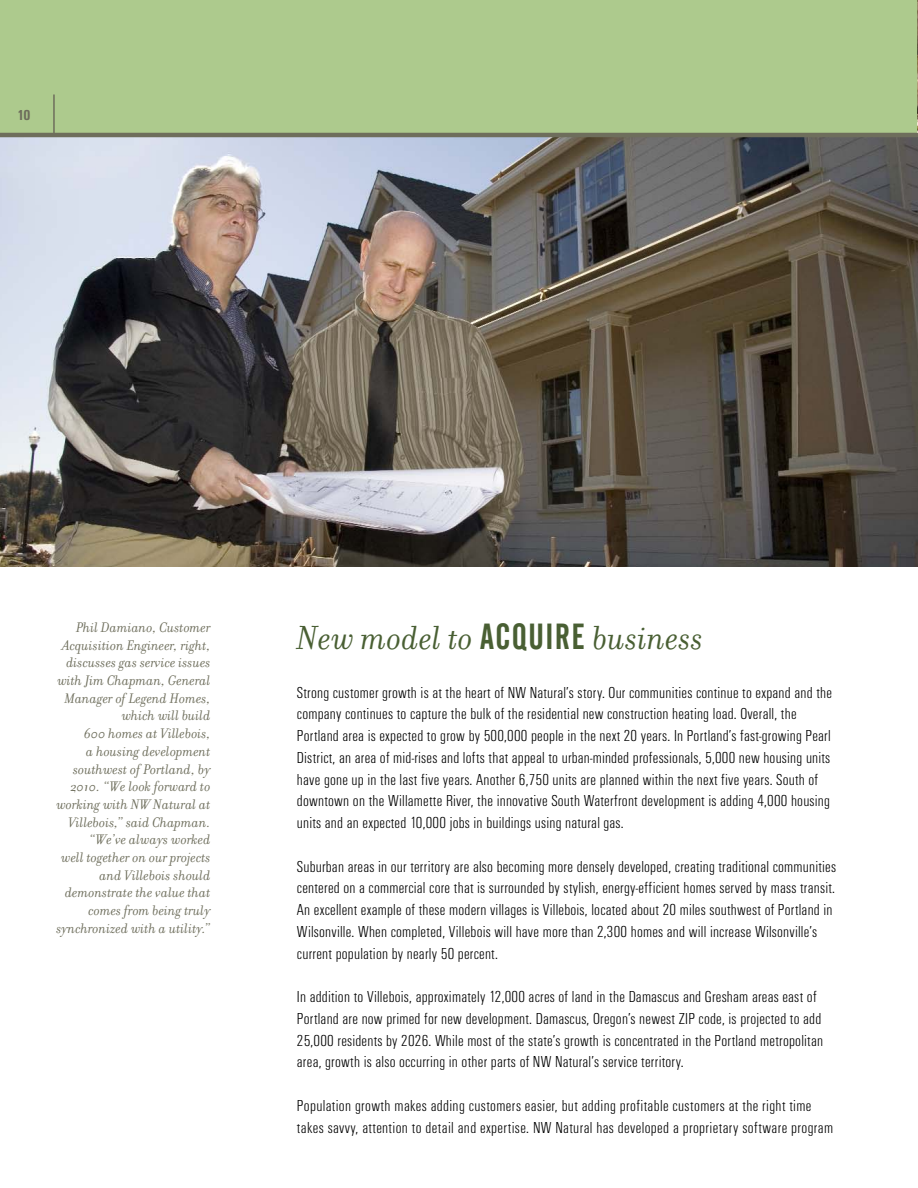
<style>
.page{position:relative;width:918px;height:1188px;background:#fff}
.page>*{position:absolute;margin:0;border:0;box-sizing:border-box;transform-origin:0 0}
.t1{font:italic 36px "Filosofia";color:#495f33}
.t2{font:300 condensed 16.5px/21.8px "Unitus T";letter-spacing:.01em;color:#000}
.t3{font:italic 15px/17.7px "Filosofia";color:#6e6e5c;text-align:right}
.t4{font:700 condensed 15px "Unitus T";color:#6e6e5c}
.s1{font-family:"Alternate Gothic No 2 BT";font-style:normal}
</style>
<div class="page">
<div style="left:0;top:0;width:918px;height:135px;background:#adca8d"></div>
<img style="left:0;top:137px;width:918px;height:430px">
<img style="left:917px;top:0;width:1px;height:133px">
<hr style="left:53px;top:94px;width:2px;height:41px;background:#6e6e5c">
<hr style="left:0;top:133px;width:918px;height:4px;background:#6e6e5c">
<p class="t4" style="left:17px;top:108px;width:15px">10</p>
<p class="t3" style="left:56px;top:621px;width:156px">Phil Damiano, Customer<br>Acquisition Engineer, right, discusses gas service issues with Jim Chapman, General<br>Manager of Legend Homes, which will build<br>600 homes at Villebois,<br>a housing development southwest of Portland, by<br>2010. “We look forward to working with NW Natural at<br>Villebois,” said Chapman. “We’ve always worked<br>well together on our projects and Villebois should demonstrate the value that comes from being truly synchronized with a utility.”</p>
<h1 class="t1" style="left:297px;top:623px;width:408px">New model to <span class="s1">ACQUIRE</span> business</h1>
<p class="t2" style="left:297px;top:682px;width:537px">Strong customer growth is at the heart of NW Natural’s story. Our communities continue to expand and the company continues to capture the bulk of the residential new construction heating load. Overall, the Portland area is expected to grow by 500,000 people in the next 20 years. In Portland’s fast-growing Pearl District, an area of mid-rises and lofts that appeal to urban-minded professionals, 5,000 new housing units have gone up in the last five years. Another 6,750 units are planned within the next five years. South of downtown on the Willamette River, the innovative South Waterfront development is adding 4,000 housing units and an expected 10,000 jobs in buildings using natural gas.</p>
<p class="t2" style="left:297px;top:856px;width:541px">Suburban areas in our territory are also becoming more densely developed, creating traditional communities centered on a commercial core that is surrounded by stylish, energy-efficient homes served by mass transit.<br>An excellent example of these modern villages is Villebois, located about 20 miles southwest of Portland in Wilsonville. When completed, Villebois will have more than 2,300 homes and will increase Wilsonville’s current population by nearly 50 percent.</p>
<p class="t2" style="left:297px;top:987px;width:528px">In addition to Villebois, approximately 12,000 acres of land in the Damascus and Gresham areas east of Portland are now primed for new development. Damascus, Oregon’s newest ZIP code, is projected to add 25,000 residents by 2026. While most of the state’s growth is concentrated in the Portland metropolitan area, growth is also occurring in other parts of NW Natural’s service territory.</p>
<p class="t2" style="left:297px;top:1096px;width:538px">Population growth makes adding customers easier, but adding profitable customers at the right time takes savvy, attention to detail and expertise. NW Natural has developed a proprietary software program</p>
</div>
